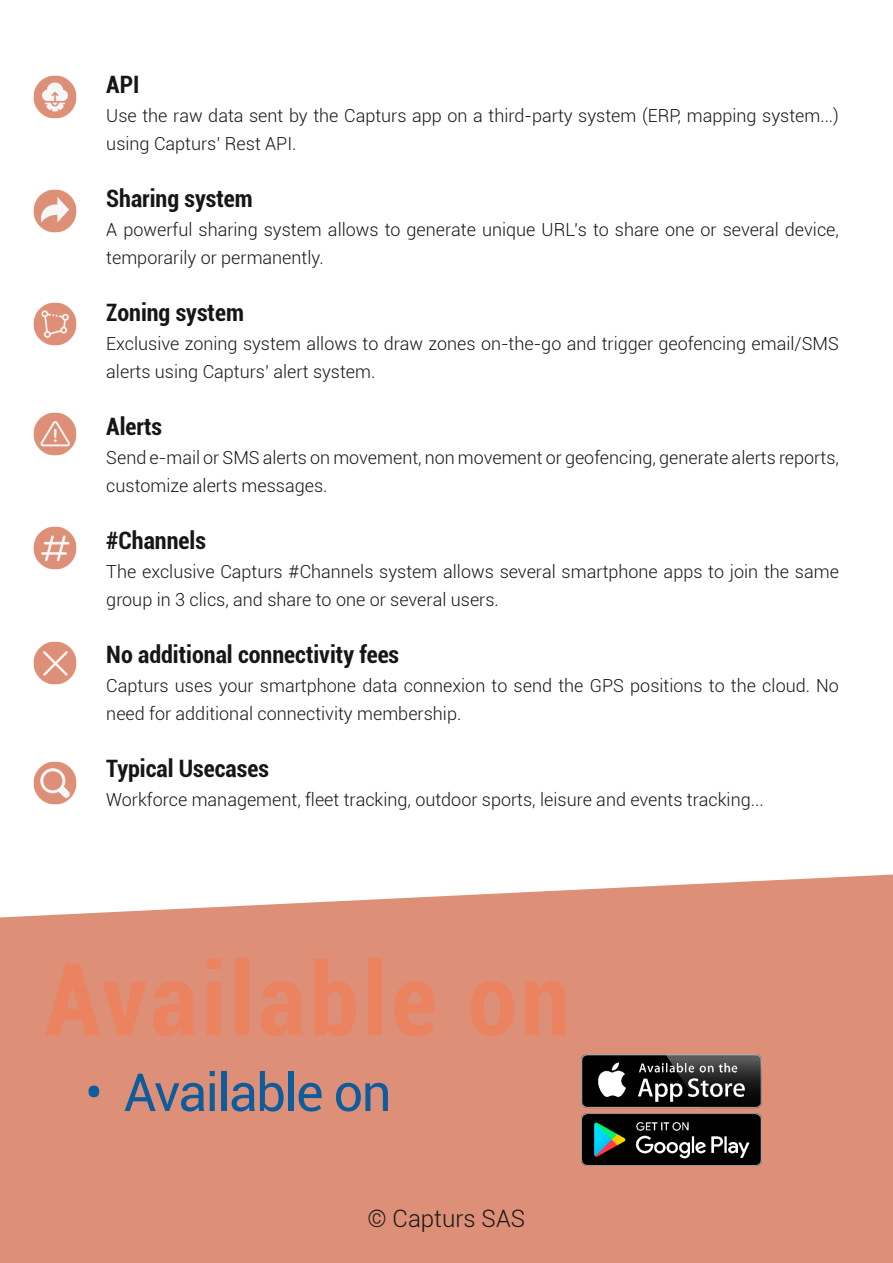
<style>
.page{position:relative;width:893px;height:1263px;background:#fff}
.page>*{position:absolute;margin:0;border:0;box-sizing:border-box;transform-origin:0 0}
.t1{font:700 condensed 100.5px "Roboto";letter-spacing:.04em;color:#ec8360}
.t2{font:52.5px "Roboto";letter-spacing:-.03em;color:#0e5c9c}
.t3{font:700 condensed 24px "Roboto";color:#161616}
.t4{font:300 24px "Roboto";color:#161616}
.t5{font:300 18px/28.5px "Roboto";color:#161616}
</style>
<div class="page">
<div style="left:0;top:874px;width:893px;height:389px;background:#dd9077"></div>
<img style="left:581px;top:1055px;width:180px;height:110px">
<img style="left:34px;top:761px;width:43px;height:43px">
<img style="left:34px;top:75px;width:43px;height:43px">
<img style="left:34px;top:189px;width:43px;height:43px">
<img style="left:34px;top:303px;width:43px;height:43px">
<img style="left:34px;top:413px;width:43px;height:43px">
<img style="left:34px;top:527px;width:43px;height:43px">
<img style="left:34px;top:641px;width:43px;height:43px">
<p class="t3" style="left:106px;top:68px;width:35px">API</p>
<p class="t5" style="left:106px;top:100px;width:734px">Use the raw data sent by the Capturs app on a third-party system (ERP, mapping system...) using Capturs’ Rest API.</p>
<p class="t3" style="left:106px;top:182px;width:148px">Sharing system</p>
<p class="t5" style="left:106px;top:214px;width:734px">A powerful sharing system allows to generate unique URL’s to share one or several device, temporarily or permanently.</p>
<p class="t3" style="left:106px;top:296px;width:139px">Zoning system</p>
<p class="t5" style="left:106px;top:328px;width:734px">Exclusive zoning system allows to draw zones on-the-go and trigger geofencing email/SMS alerts using Capturs’ alert system.</p>
<p class="t3" style="left:106px;top:410px;width:57px">Alerts</p>
<p class="t5" style="left:106px;top:442px;width:734px">Send e-mail or SMS alerts on movement, non movement or geofencing, generate alerts reports, customize alerts messages.</p>
<p class="t3" style="left:106px;top:524px;width:101px">#Channels</p>
<p class="t5" style="left:106px;top:556px;width:734px">The exclusive Capturs #Channels system allows several smartphone apps to join the same group in 3 clics, and share to one or several users.</p>
<p class="t3" style="left:106px;top:638px;width:294px">No additional connectivity fees</p>
<p class="t5" style="left:106px;top:670px;width:734px">Capturs uses your smartphone data connexion to send the GPS positions to the cloud. No need for additional connectivity membership.</p>
<p class="t3" style="left:106px;top:752px;width:164px">Typical Usecases</p>
<p class="t5" style="left:106px;top:784px;width:659px">Workforce management, fleet tracking, outdoor sports, leisure and events tracking...</p>
<p class="t1" style="left:44px;top:929px;width:527px">Available on</p>
<p class="t2" style="left:85px;top:1055px;width:308px">• Available on</p>
<p class="t4" style="left:368px;top:1202px;width:159px">© Capturs SAS</p>
</div>
